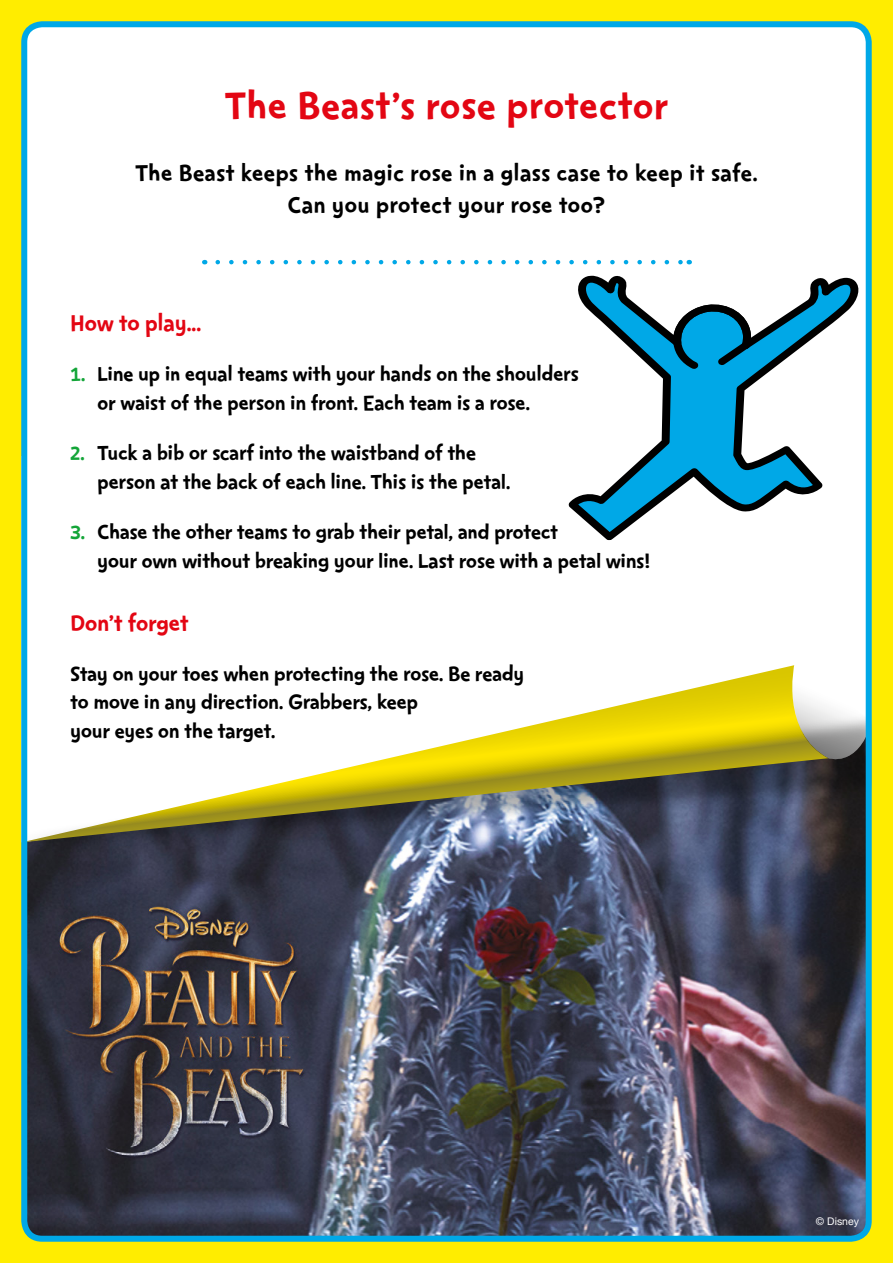
<style>
.page{position:relative;width:893px;height:1263px;background:#ffed00}
.page>*{position:absolute;margin:0;border:0;box-sizing:border-box;transform-origin:0 0}
.t1{font:45px "Change 4 Life Text";letter-spacing:-.005em;color:#e30613}
.t2{font:27px/32.4px "Change 4 Life Text";color:#000;text-align:center}
.t3{font:27px "Change 4 Life Text";letter-spacing:-.02em;color:#e30613}
.t4{font:24px/28.8px "Change 4 Life Text";letter-spacing:-.02em;color:#000}
.t5{font:10.5px "Helvetica Neue";color:#fff}
.s1{color:#13a538}
</style>
<div class="page">
<div style="left:23px;top:23px;width:847px;height:1216px;background:#fff;border-radius:18px"></div>
<img style="left:23px;top:892px;width:847px;height:346px">
<img style="left:28px;top:759px;width:837px;height:133px">
<svg style="left:28px;top:665px;width:800px;height:177px"></svg>
<svg style="left:792px;top:665px;width:73px;height:94px"></svg>
<svg style="left:218px;top:260px;width:315px;height:4px"></svg>
<svg style="left:542px;top:259px;width:317px;height:282px"></svg>
<svg style="left:669px;top:299px;width:86px;height:72px"></svg>
<div style="left:21px;top:21px;width:851px;height:1221px;border:6px solid #00a8e7;border-radius:18px"></div>
<h1 class="t1" style="left:224px;top:88px;width:445px">The Beast’s rose protector</h1>
<p class="t2" style="left:135px;top:158px;width:624px">The Beast keeps the magic rose in a glass case to keep it safe.<br>Can you protect your rose too?</p>
<p class="t3" style="left:70px;top:312px;width:133px">How to play...</p>
<p class="t4" style="left:97px;top:361px;width:484px;text-indent:-27px"><span class="s1">1.</span> Line up in equal teams with your hands on the shoulders or waist of the person in front. Each team is a rose.</p>
<p class="t4" style="left:97px;top:440px;width:415px;text-indent:-27px"><span class="s1">2.</span> Tuck a bib or scarf into the waistband of the person at the back of each line. This is the petal.</p>
<p class="t4" style="left:97px;top:519px;width:555px;text-indent:-27px"><span class="s1">3.</span> Chase the other teams to grab their petal, and protect<br>your own without breaking your line. Last rose with a petal wins!</p>
<p class="t3" style="left:70px;top:612px;width:120px">Don’t forget</p>
<p class="t4" style="left:70px;top:661px;width:456px">Stay on your toes when protecting the rose. Be ready to move in any direction. Grabbers, keep<br>your eyes on the target.</p>
<p class="t5" style="left:816px;top:1213px;width:45px">© Disney</p>
</div>
